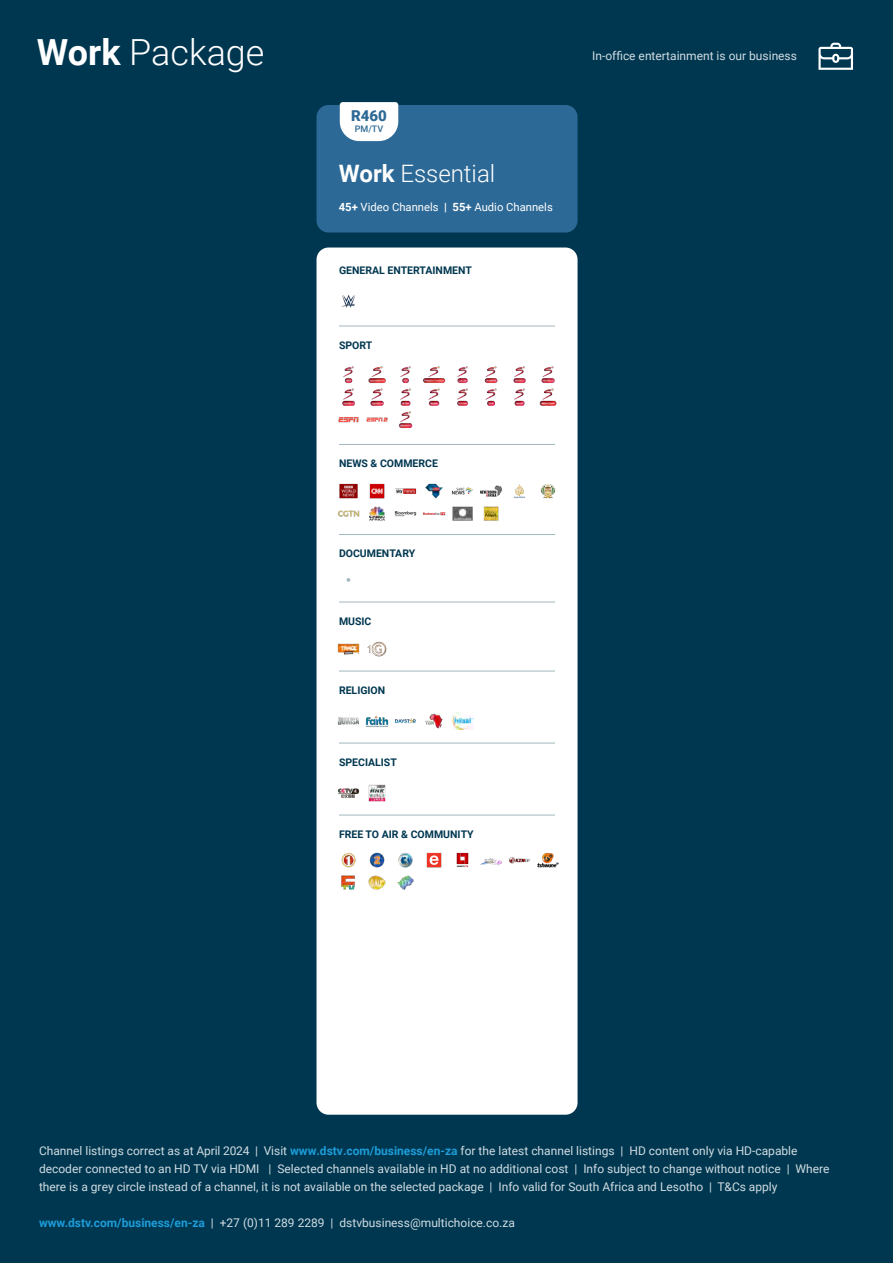
<style>
.page{position:relative;width:893px;height:1263px;background:#003750}
.page>*{position:absolute;margin:0;border:0;box-sizing:border-box;transform-origin:0 0}
.t1{font:300 36px "Roboto";color:#fff}
.t2{font:300 24px "Roboto";color:#fff}
.t3{font:900 15px "Roboto";color:#2d6996}
.t4{font:12px/18px "Roboto";color:#d1dce2}
.t5{font:11.25px "Roboto";color:#fff}
.t6{font:700 10.5px "Roboto";color:#003750}
.t7{font:500 9px "Roboto";color:#2d6996}
.s1{font-weight:700}
.s2{font-weight:700;color:#1d9cd8}
</style>
<div class="page">
<svg style="left:818px;top:43px;width:35px;height:27px"></svg>
<div style="left:316px;top:105px;width:262px;height:128px;background:#2d6996;border-radius:12px"></div>
<svg style="left:340px;top:102px;width:58px;height:39px"></svg>
<div style="left:316px;top:248px;width:262px;height:867px;background:#fff;border-radius:12px"></div>
<hr style="left:339px;top:444px;width:216px;height:1px;background:#436d7f">
<hr style="left:339px;top:534px;width:216px;height:1px;background:#436d7f">
<hr style="left:339px;top:602px;width:216px;height:1px;background:#436d7f">
<hr style="left:339px;top:743px;width:216px;height:1px;background:#436d7f">
<hr style="left:339px;top:815px;width:216px;height:1px;background:#436d7f">
<img style="left:337px;top:643px;width:23px;height:12px">
<img style="left:337px;top:788px;width:23px;height:10px">
<img style="left:368px;top:784px;width:18px;height:18px">
<img style="left:341px;top:852px;width:15px;height:38px">
<img style="left:368px;top:852px;width:18px;height:38px">
<img style="left:397px;top:852px;width:17px;height:38px">
<img style="left:426px;top:852px;width:16px;height:16px">
<img style="left:456px;top:852px;width:13px;height:16px">
<img style="left:480px;top:857px;width:22px;height:8px">
<img style="left:509px;top:857px;width:21px;height:7px">
<img style="left:537px;top:852px;width:22px;height:16px">
<hr style="left:339px;top:671px;width:216px;height:1px;background:#436d7f">
<img style="left:367px;top:641px;width:20px;height:16px">
<img style="left:338px;top:717px;width:21px;height:8px">
<img style="left:366px;top:716px;width:22px;height:11px">
<img style="left:394px;top:718px;width:22px;height:6px">
<img style="left:425px;top:713px;width:18px;height:16px">
<img style="left:338px;top:366px;width:21px;height:57px">
<img style="left:366px;top:366px;width:22px;height:56px">
<img style="left:398px;top:366px;width:15px;height:62px">
<img style="left:423px;top:366px;width:22px;height:40px">
<img style="left:457px;top:366px;width:11px;height:40px">
<img style="left:484px;top:366px;width:14px;height:40px">
<img style="left:513px;top:366px;width:13px;height:40px">
<img style="left:539px;top:366px;width:18px;height:40px">
<img style="left:337px;top:483px;width:23px;height:34px">
<img style="left:480px;top:485px;width:22px;height:36px">
<img style="left:369px;top:483px;width:16px;height:38px">
<img style="left:394px;top:488px;width:23px;height:29px">
<img style="left:423px;top:483px;width:22px;height:33px">
<img style="left:451px;top:487px;width:22px;height:34px">
<img style="left:513px;top:484px;width:13px;height:15px">
<img style="left:540px;top:484px;width:16px;height:15px">
<hr style="left:339px;top:326px;width:216px;height:1px;background:#436d7f">
<img style="left:341px;top:294px;width:15px;height:14px">
<img style="left:452px;top:713px;width:22px;height:16px">
<svg style="left:347px;top:578px;width:3px;height:4px"></svg>
<h1 class="t1" style="left:37px;top:27px;width:229px"><span class="s1">Work</span> Package</h1>
<p class="t3" style="left:351px;top:105px;width:37px">R460</p>
<p class="t7" style="left:355px;top:123px;width:30px">PM/TV</p>
<h2 class="t2" style="left:339px;top:156px;width:158px"><span class="s1">Work</span> Essential</h2>
<p class="t5" style="left:339px;top:199px;width:215px"><span class="s1">45+</span> Video Channels <span class="s1">| 55+</span> Audio Channels</p>
<p class="t6" style="left:339px;top:263px;width:135px">GENERAL ENTERTAINMENT</p>
<p class="t6" style="left:339px;top:338px;width:35px">SPORT</p>
<p class="t4" style="left:592px;top:46px;width:206px">In-office entertainment is our business</p>
<p class="t6" style="left:339px;top:456px;width:100px">NEWS &amp; COMMERCE</p>
<p class="t6" style="left:339px;top:546px;width:78px">DOCUMENTARY</p>
<p class="t6" style="left:339px;top:614px;width:34px">MUSIC</p>
<p class="t6" style="left:339px;top:683px;width:48px">RELIGION</p>
<p class="t6" style="left:339px;top:755px;width:59px">SPECIALIST</p>
<p class="t6" style="left:339px;top:827px;width:136px">FREE TO AIR &amp; COMMUNITY</p>
<p class="t4" style="left:39px;top:1141px;width:792px">Channel listings correct as at April 2024 | Visit <span class="s2">www.dstv.com/business/en-za</span> for the latest channel listings | HD content only via HD-capable decoder connected to an HD TV via HDMI | Selected channels available in HD at no additional cost | Info subject to change without notice | Where there is a grey circle instead of a channel, it is not available on the selected package | Info valid for South Africa and Lesotho | T&amp;Cs apply</p>
<p class="t4" style="left:39px;top:1213px;width:477px"><span class="s2">www.dstv.com/business/en-za</span> | +27 (0)11 289 2289 | dstvbusiness@multichoice.co.za</p>
</div>
